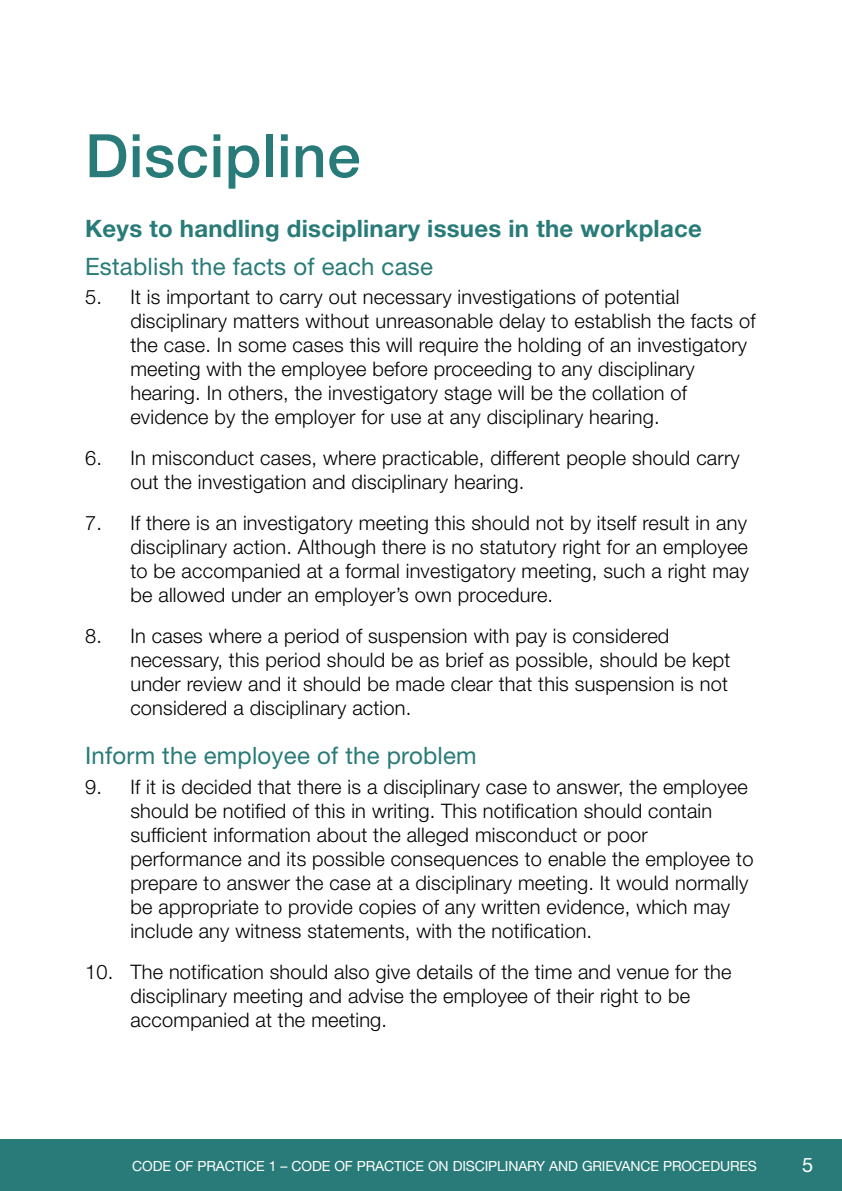
<style>
.page{position:relative;width:842px;height:1191px;background:#fff}
.page>*{position:absolute;margin:0;border:0;box-sizing:border-box;transform-origin:0 0}
.Section_headings{font:500 60px "Helvetica Neue";letter-spacing:.01em;color:#287b78}
.Heading_B{font:24px "Helvetica Neue";letter-spacing:.01em;color:#287b78}
.Heading_A{font:700 24px "Helvetica Neue";letter-spacing:.01em;color:#287b78}
.t1{font:300 20px/24px "Helvetica Neue";letter-spacing:.01em;color:#000}
.t2{font:20px "Helvetica Neue";color:#fff}
.t3{font:14px "Helvetica Neue";letter-spacing:-.01em;color:#fff}
</style>
<div class="page">
<div style="left:0;top:1140px;width:842px;height:51px;background:#287b78"></div>
<p class="Section_headings" style="left:85px;top:120px;width:277px">Discipline</p>
<p class="Heading_A" style="left:85px;top:214px;width:618px">Keys to handling disciplinary issues in the workplace</p>
<p class="Heading_B" style="left:85px;top:252px;width:349px">Establish the facts of each case</p>
<p class="t1" style="left:130px;top:285px;width:627px;text-indent:-45px">5. It is important to carry out necessary investigations of potential disciplinary matters without unreasonable delay to establish the facts of the case. In some cases this will require the holding of an investigatory meeting with the employee before proceeding to any disciplinary hearing. In others, the investigatory stage will be the collation of evidence by the employer for use at any disciplinary hearing.</p>
<p class="t1" style="left:130px;top:446px;width:611px;text-indent:-45px">6. In misconduct cases, where practicable, different people should carry out the investigation and disciplinary hearing.</p>
<p class="t1" style="left:130px;top:511px;width:620px;text-align:justify;text-indent:-45px">7. If there is an investigatory meeting this should not by itself result in any disciplinary action. Although there is no statutory right for an employee to be accompanied at a formal investigatory meeting, such a right may be allowed under an employer’s own procedure.</p>
<p class="t1" style="left:130px;top:624px;width:601px;text-indent:-45px">8. In cases where a period of suspension with pay is considered necessary, this period should be as brief as possible, should be kept under review and it should be made clear that this suspension is not considered a disciplinary action.</p>
<p class="Heading_B" style="left:85px;top:741px;width:393px">Inform the employee of the problem</p>
<p class="t1" style="left:130px;top:774px;width:624px;text-indent:-45px">9. If it is decided that there is a disciplinary case to answer, the employee should be notified of this in writing. This notification should contain sufficient information about the alleged misconduct or poor performance and its possible consequences to enable the employee to prepare to answer the case at a disciplinary meeting. It would normally be appropriate to provide copies of any written evidence, which may include any witness statements, with the notification.</p>
<p class="t1" style="left:130px;top:959px;width:603px;text-indent:-45px">10. The notification should also give details of the time and venue for the disciplinary meeting and advise the employee of their right to be accompanied at the meeting.</p>
<p class="t3" style="left:132px;top:1157px;width:626px">CODE OF PRACTICE 1 – CODE OF PRACTICE ON DISCIPLINARY AND GRIEVANCE PROCEDURES</p>
<p class="t2" style="left:802px;top:1153px;width:13px">5</p>
</div>
